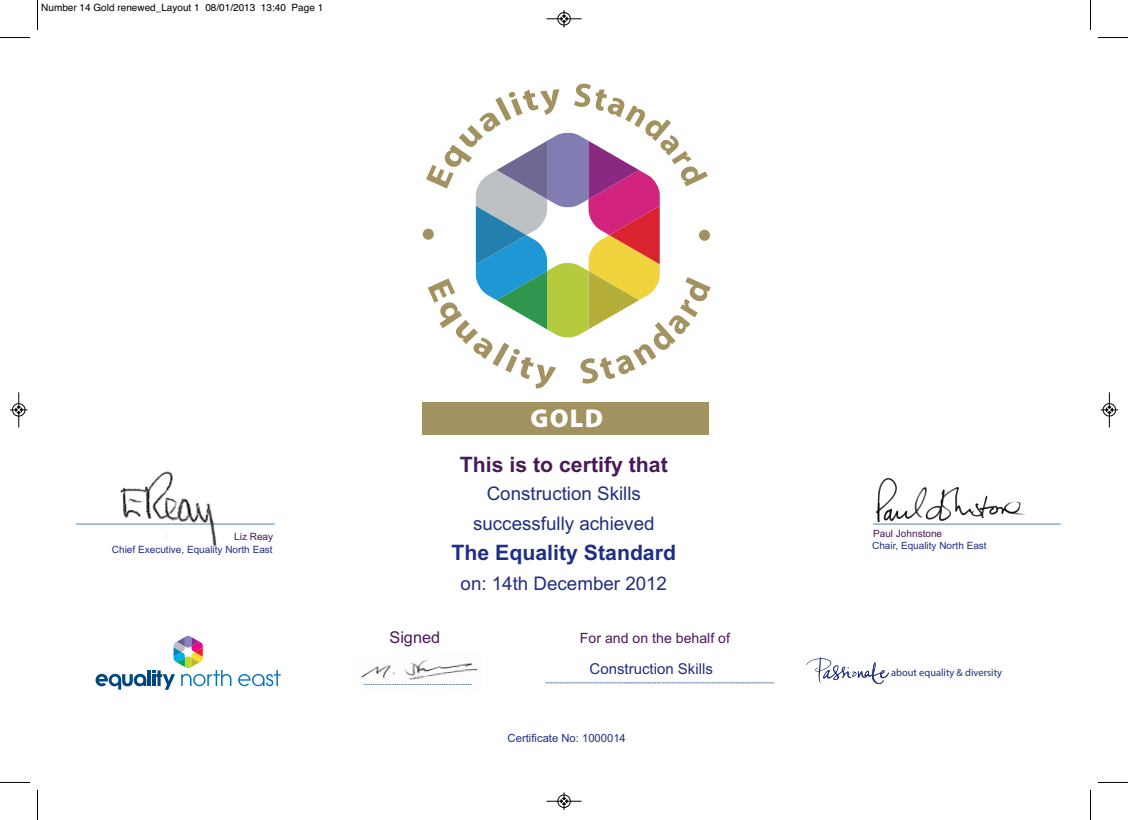
<style>
.page{position:relative;width:1128px;height:820px;background:#fff}
.page>*{position:absolute;margin:0;border:0;box-sizing:border-box;transform-origin:0 0}
.t1{font:900 25.75px "Myriad Pro";color:#fff}
.t2{font:700 21.25px "Arial";color:#49195a}
.t3{font:700 21.25px "Arial";color:#202e84}
.t4{font:18.75px/30px "Arial";color:#202e84;text-align:center}
.t5{font:16.25px "Arial";color:#49195a}
.t6{font:15px "Arial";color:#202e84}
.t7{font:14.12px "Arial";color:#49195a}
.t8{font:11.25px "Arial";color:#202e84}
.t9{font:500 expanded 10.5px "Helvetica Neue";color:#202e84}
.t10{font:10px "Arial";color:#202e84}
.t11{font:10px "Helvetica";color:#000}
.t12{font:10px "Arial";color:#49195a}
</style>
<div class="page">
<img style="left:76px;top:471px;width:985px;height:74px">
<svg style="left:426px;top:84px;width:284px;height:304px"></svg>
<div style="left:423px;top:228px;width:11px;height:11px;background:#a29161;border-radius:50%"></div>
<div style="left:699px;top:229px;width:11px;height:12px;background:#a29161;border-radius:50%"></div>
<div style="left:422px;top:401px;width:287px;height:33px;background:#a29161"></div>
<svg style="left:238px;top:670px;width:43px;height:15px"></svg>
<hr style="left:148px;top:670px;width:3px;height:15px;background:#004680">
<svg style="left:95px;top:673px;width:51px;height:16px"></svg>
<svg style="left:152px;top:635px;width:79px;height:54px"></svg>
<div style="left:315px;top:456px;width:497px;height:145px;background:#fff"></div>
<div style="left:234px;top:532px;width:66px;height:13px;background:#fff"></div>
<div style="left:873px;top:529px;width:112px;height:12px;background:#fff"></div>
<div style="left:872px;top:542px;width:167px;height:16px;background:#fff"></div>
<svg style="left:806px;top:657px;width:83px;height:28px"></svg>
<img style="left:361px;top:659px;width:117px;height:26px">
<img style="left:361px;top:683px;width:39px;height:2px">
<img style="left:545px;top:682px;width:118px;height:2px">
<svg style="left:663px;top:682px;width:110px;height:2px"></svg>
<div style="left:872px;top:473px;width:185px;height:49px;background:#fff"></div>
<img style="left:876px;top:478px;width:150px;height:44px">
<img style="left:400px;top:683px;width:71px;height:2px">
<hr style="left:37px;top:0;width:1px;height:30px;background:#000">
<hr style="left:0;top:37px;width:30px;height:1px;background:#000">
<hr style="left:1090px;top:0;width:1px;height:30px;background:#000">
<hr style="left:1097px;top:37px;width:30px;height:1px;background:#000">
<hr style="left:37px;top:789px;width:1px;height:30px;background:#000">
<hr style="left:0;top:781px;width:30px;height:1px;background:#000">
<hr style="left:1090px;top:789px;width:1px;height:30px;background:#000">
<hr style="left:1097px;top:781px;width:30px;height:1px;background:#000">
<hr style="left:546px;top:19px;width:35px;height:1px;background:#000">
<div style="left:557px;top:12px;width:13px;height:13px;border:1px solid #000;border-radius:50%"></div>
<svg style="left:561px;top:10px;width:6px;height:18px"></svg>
<hr style="left:546px;top:800px;width:35px;height:1px;background:#000">
<div style="left:557px;top:794px;width:13px;height:13px;border:1px solid #000;border-radius:50%"></div>
<svg style="left:561px;top:792px;width:6px;height:17px"></svg>
<hr style="left:19px;top:392px;width:1px;height:35px;background:#000">
<div style="left:12px;top:403px;width:13px;height:13px;border:1px solid #000;border-radius:50%"></div>
<svg style="left:10px;top:406px;width:18px;height:7px"></svg>
<hr style="left:1109px;top:392px;width:1px;height:35px;background:#000">
<div style="left:1102px;top:403px;width:13px;height:13px;border:1px solid #000;border-radius:50%"></div>
<svg style="left:1100px;top:406px;width:18px;height:7px"></svg>
<p class="t11" style="left:41px;top:2px;width:283px">Number 14 Gold renewed_Layout 1 08/01/2013 13:40 Page 1</p>
<h1 class="t1" style="left:530px;top:408px;width:74px">GOLD</h1>
<p class="t2" style="left:460px;top:451px;width:209px">This is to certify that</p>
<p class="t4" style="left:473px;top:478px;width:183px">Construction Skills successfully achieved</p>
<p class="t3" style="left:451px;top:540px;width:226px">The Equality Standard</p>
<p class="t4" style="left:460px;top:568px;width:208px">on: 14th December 2012</p>
<p class="t12" style="left:234px;top:530px;width:40px">Liz Reay</p>
<p class="t12" style="left:873px;top:527px;width:70px">Paul Johnstone</p>
<p class="t10" style="left:112px;top:543px;width:162px">Chief Executive, Equality North East</p>
<p class="t10" style="left:872px;top:540px;width:116px">Chair, Equality North East</p>
<p class="t5" style="left:389px;top:627px;width:52px">Signed</p>
<p class="t7" style="left:580px;top:630px;width:151px">For and on the behalf of</p>
<p class="t6" style="left:589px;top:659px;width:125px">Construction Skills</p>
<p class="t8" style="left:507px;top:731px;width:120px">Certificate No: 1000014</p>
<p class="t9" style="left:891px;top:668px;width:112px">about equality &amp; diversity</p>
</div>
